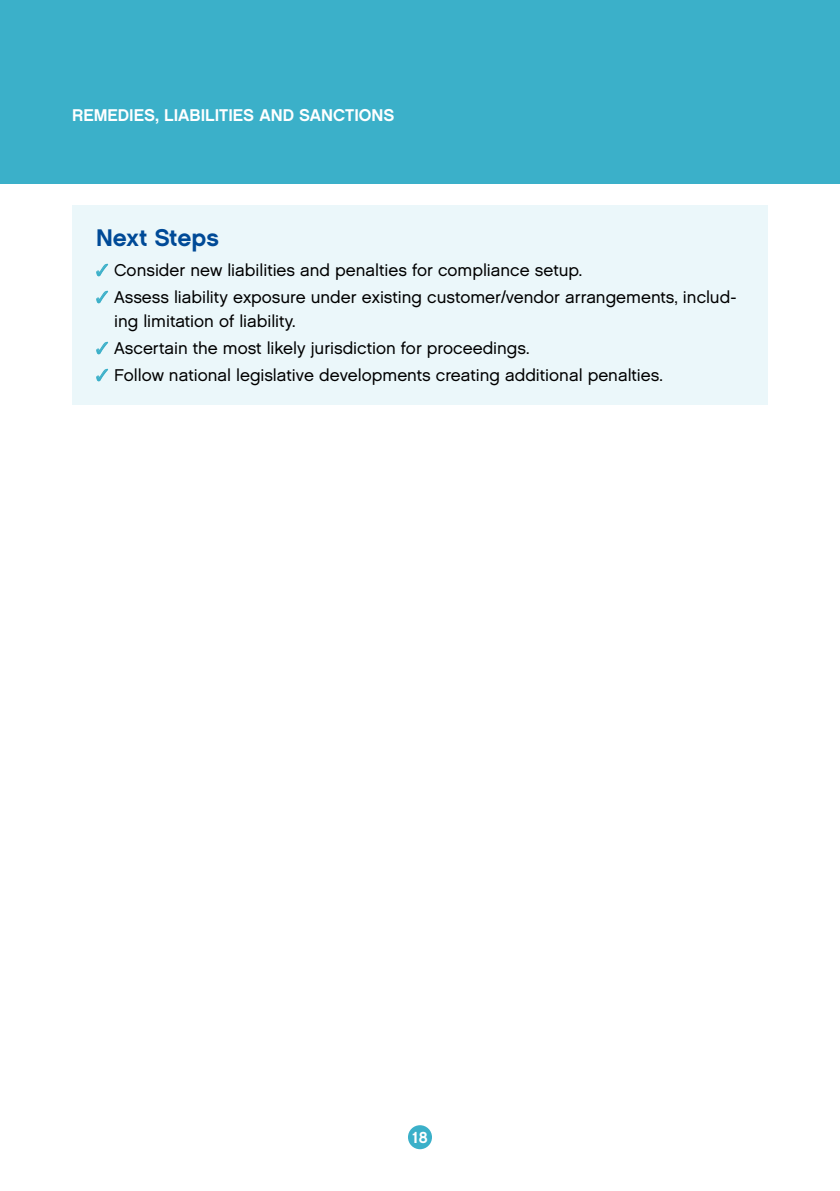
<style>
.page{position:relative;width:840px;height:1191px;background:#fff}
.page>*{position:absolute;margin:0;border:0;box-sizing:border-box;transform-origin:0 0}
.t1{font:24px "Chalet New York Nineteen Sixty";color:#004a97}
.t2{font:17px/24px "Chalet London Nineteen Sixty";color:#000}
.t3{font:17px "Chalet New York Nineteen Sixty";color:#fff}
.t4{font:16px "Chalet New York Nineteen Sixty";color:#fff}
.s1{color:#3bb0c9}
</style>
<div class="page">
<div style="left:0;top:0;width:839px;height:183px;background:#3bb0c9"></div>
<div style="left:408px;top:1125px;width:24px;height:24px;background:#3bb0c9;border-radius:50%"></div>
<div style="left:72px;top:205px;width:695px;height:199px;background:#ebf7fa"></div>
<svg style="left:96px;top:263px;width:12px;height:13px"></svg>
<svg style="left:96px;top:290px;width:12px;height:13px"></svg>
<svg style="left:96px;top:341px;width:12px;height:13px"></svg>
<svg style="left:96px;top:368px;width:12px;height:13px"></svg>
<p class="t3" style="left:72px;top:104px;width:324px">REMEDIES, LIABILITIES AND SANCTIONS</p>
<h1 class="t1" style="left:96px;top:223px;width:124px">Next Steps</h1>
<p class="t2" style="left:96px;top:257px;width:487px"><span class="s1">✓</span> Consider new liabilities and penalties for compliance setup.</p>
<p class="t2" style="left:114px;top:284px;width:623px;text-indent:-18px"><span class="s1">✓</span> Assess liability exposure under existing customer/vendor arrangements, includ&shy;ing limitation of liability.</p>
<p class="t2" style="left:96px;top:335px;width:434px"><span class="s1">✓</span> Ascertain the most likely jurisdiction for proceedings.</p>
<p class="t2" style="left:96px;top:362px;width:568px"><span class="s1">✓</span> Follow national legislative developments creating additional penalties.</p>
<p class="t4" style="left:412px;top:1127px;width:17px">18</p>
</div>
